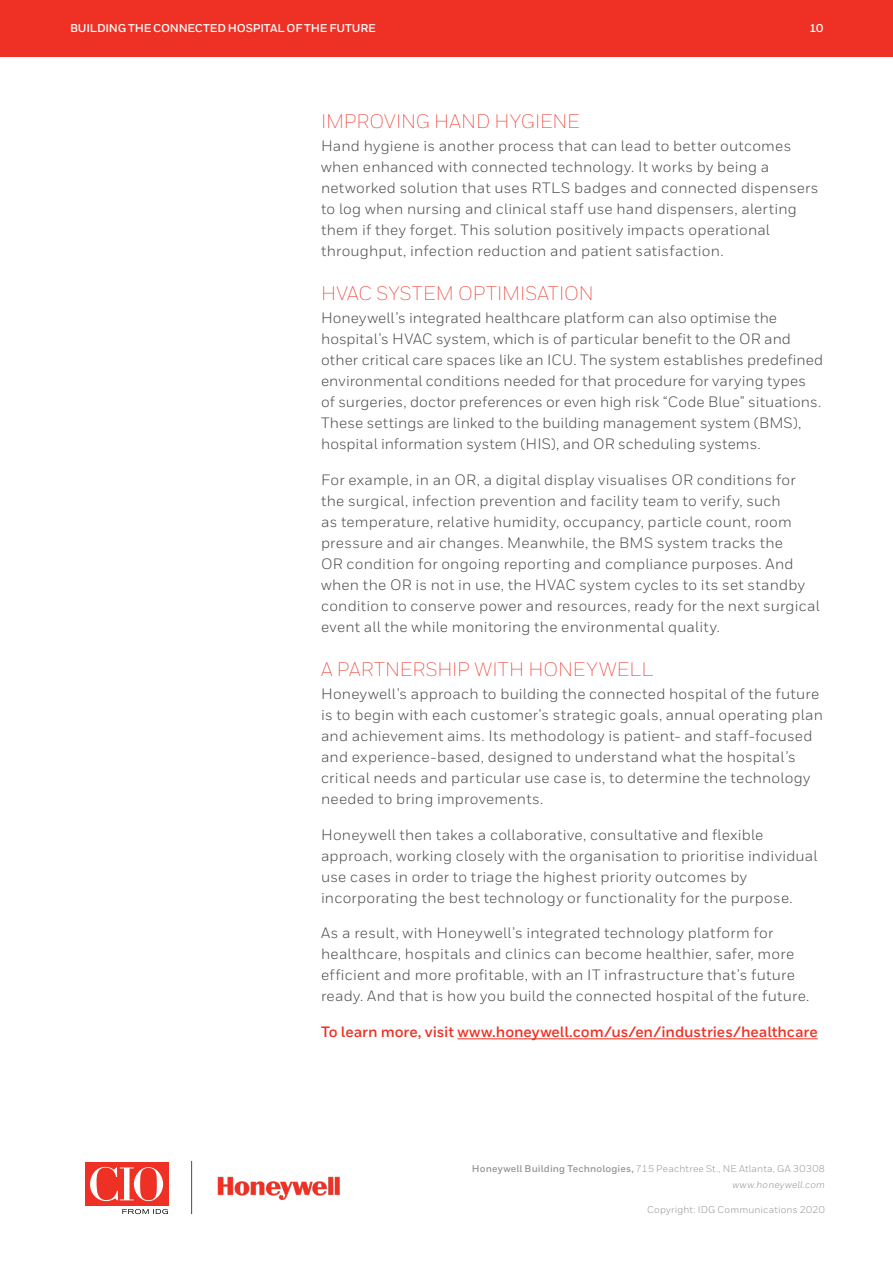
<style>
.page{position:relative;width:893px;height:1263px;background:#fff}
.page>*{position:absolute;margin:0;border:0;box-sizing:border-box;transform-origin:0 0}
.Crosshead{font:300 19.5px "Honeywell Sans";letter-spacing:.005em;color:#ee3124}
.Body{font:15px/21px "Honeywell Sans";letter-spacing:.015em;color:#4d4d4d}
.Body-2{font:700 15px "Honeywell Sans";letter-spacing:-.005em;color:#ee3124}
.t1{font:700 11.25px "Honeywell Sans";letter-spacing:-.02em;color:#fff}
.body{font:9.75px "Honeywell Sans";letter-spacing:.02em;color:#939598}
.body-2{font:italic 9.75px "Honeywell Sans";letter-spacing:.015em;color:#939598}
.s1{font-weight:700}
</style>
<div class="page">
<div style="left:0;top:0;width:893px;height:56px;background:#ee3124"></div>
<div style="left:85px;top:1162px;width:83px;height:43px;background:#ee3124"></div>
<svg style="left:90px;top:1167px;width:73px;height:34px"></svg>
<svg style="left:122px;top:1209px;width:46px;height:5px"></svg>
<hr style="left:191px;top:1161px;width:1px;height:53px;background:#4d4d4d">
<img style="left:217px;top:1177px;width:123px;height:23px">
<hr style="left:457px;top:1038px;width:361px;height:1px;background:#ee3124">
<p class="t1" style="left:70px;top:21px;width:307px">BUILDING THE CONNECTED HOSPITAL OF THE FUTURE</p>
<p class="t1" style="left:809px;top:21px;width:16px">10</p>
<p class="Crosshead" style="left:321px;top:110px;width:260px">IMPROVING HAND HYGIENE</p>
<p class="Body" style="left:321px;top:135px;width:499px">Hand hygiene is another process that can lead to better outcomes when enhanced with connected technology. It works by being a networked solution that uses RTLS badges and connected dispensers to log when nursing and clinical staff use hand dispensers, alerting them if they forget. This solution positively impacts operational throughput, infection reduction and patient satisfaction.</p>
<p class="Crosshead" style="left:321px;top:282px;width:274px">HVAC SYSTEM OPTIMISATION</p>
<p class="Body" style="left:321px;top:307px;width:504px">Honeywell’s integrated healthcare platform can also optimise the hospital’s HVAC system, which is of particular benefit to the OR and other critical care spaces like an ICU. The system establishes predefined environmental conditions needed for that procedure for varying types of surgeries, doctor preferences or even high risk “Code Blue” situations.<br>These settings are linked to the building management system (BMS), hospital information system (HIS), and OR scheduling systems.</p>
<p class="Body" style="left:321px;top:469px;width:500px">For example, in an OR, a digital display visualises OR conditions for the surgical, infection prevention and facility team to verify, such<br>as temperature, relative humidity, occupancy, particle count, room pressure and air changes. Meanwhile, the BMS system tracks the<br>OR condition for ongoing reporting and compliance purposes. And when the OR is not in use, the HVAC system cycles to its set standby condition to conserve power and resources, ready for the next surgical event all the while monitoring the environmental quality.</p>
<p class="Crosshead" style="left:321px;top:658px;width:334px">A PARTNERSHIP WITH HONEYWELL</p>
<p class="Body" style="left:321px;top:683px;width:503px">Honeywell’s approach to building the connected hospital of the future is to begin with each customer’s strategic goals, annual operating plan and achievement aims. Its methodology is patient- and staff-focused and experience-based, designed to understand what the hospital’s critical needs and particular use case is, to determine the technology needed to bring improvements.</p>
<p class="Body" style="left:321px;top:824px;width:498px">Honeywell then takes a collaborative, consultative and flexible approach, working closely with the organisation to prioritise individual use cases in order to triage the highest priority outcomes by incorporating the best technology or functionality for the purpose.</p>
<p class="Body" style="left:321px;top:923px;width:490px">As a result, with Honeywell’s integrated technology platform for healthcare, hospitals and clinics can become healthier, safer, more efficient and more profitable, with an IT infrastructure that’s future ready. And that is how you build the connected hospital of the future.</p>
<p class="Body-2" style="left:321px;top:1023px;width:498px">To learn more, visit www.honeywell.com/us/en/industries/healthcare</p>
<p class="body" style="left:472px;top:1162px;width:355px"><span class="s1">Honeywell Building Technologies,</span> 715 Peachtree St., NE Atlanta, GA 30308</p>
<p class="body-2" style="left:732px;top:1179px;width:94px">www.honeywell.com</p>
<p class="body" style="left:647px;top:1203px;width:179px">Copyright: IDG Communications 2020</p>
</div>
